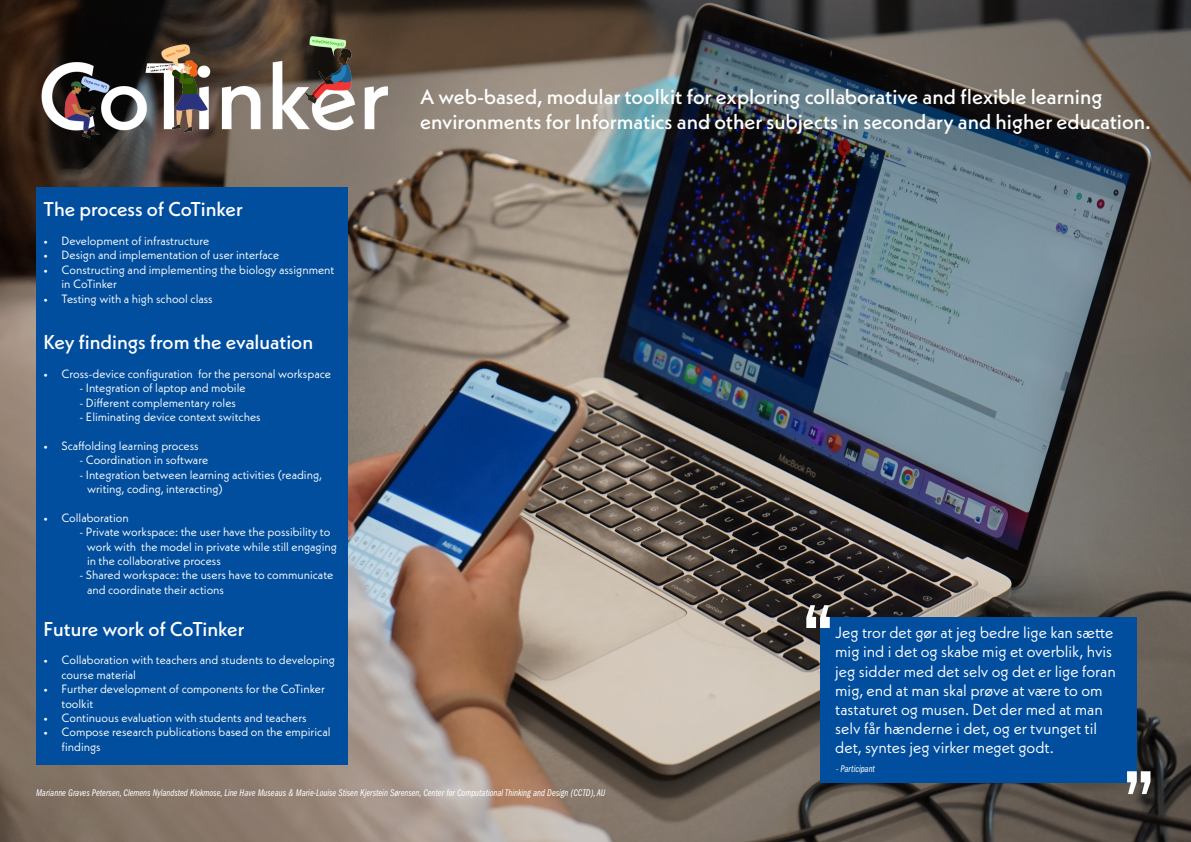
<style>
.page{position:relative;width:1191px;height:842px;background:#fff}
.page>*{position:absolute;margin:0;border:0;box-sizing:border-box;transform-origin:0 0}
.t1{font:100px "Franklin Gothic LT Pro Dm X Cm";color:#fff}
.t2{font:500 21px/25.2px "Neue Kabel";color:#fff}
.t3{font:500 20px "Neue Kabel";color:#fff}
.t4{font:16px/19.2px "Neue Kabel";color:#fff}
.t5{font:12px/14.4px "Neue Kabel";color:#fff}
.t6{font:10px "Franklin Gothic LT Pro Bk Cm It";color:#fff}
</style>
<div class="page">
<img style="left:0;top:0;width:1191px;height:842px">
<div style="left:36px;top:187px;width:311px;height:577px;background:#014e9f"></div>
<img style="left:38px;top:36px;width:350px;height:118px">
<div style="left:821px;top:617px;width:316px;height:165px;background:#014e9f"></div>
<p class="t3" style="left:44px;top:196px;width:201px">The process of CoTinker</p>
<p class="t5" style="left:44px;top:233px;width:167px">• Development of infrastructure</p>
<p class="t5" style="left:44px;top:248px;width:237px">• Design and implementation of user interface</p>
<p class="t5" style="left:62px;top:262px;width:274px;text-indent:-18px">• Constructing and implementing the biology assignment in CoTinker</p>
<p class="t5" style="left:44px;top:291px;width:171px">• Testing with a high school class</p>
<p class="t2" style="left:420px;top:84px;width:732px">A web-based, modular toolkit for exploring collaborative and flexible learning environments for Informatics and other subjects in secondary and higher education.</p>
<p class="t3" style="left:43px;top:329px;width:271px">Key findings from the evaluation</p>
<p class="t5" style="left:43px;top:366px;width:289px">• Cross-device configuration for the personal workspace</p>
<p class="t5" style="left:79px;top:381px;width:168px">- Integration of laptop and mobile</p>
<p class="t5" style="left:79px;top:395px;width:158px">- Different complementary roles</p>
<p class="t5" style="left:79px;top:409px;width:183px">- Eliminating device context switches</p>
<p class="t5" style="left:43px;top:438px;width:157px">• Scaffolding learning process</p>
<p class="t5" style="left:79px;top:453px;width:130px">- Coordination in software</p>
<p class="t5" style="left:87px;top:467px;width:236px;text-indent:-8px">- Integration between learning activities (reading, writing, coding, interacting)</p>
<p class="t5" style="left:43px;top:510px;width:87px">• Collaboration</p>
<p class="t5" style="left:87px;top:525px;width:251px;text-indent:-8px">- Private workspace: the user have the possibility to work with the model in private while still engaging in the collaborative process</p>
<p class="t5" style="left:87px;top:568px;width:248px;text-indent:-8px">- Shared workspace: the users have to communicate and coordinate their actions</p>
<p class="t3" style="left:44px;top:616px;width:202px">Future work of CoTinker</p>
<p class="t5" style="left:62px;top:653px;width:275px;text-indent:-18px">• Collaboration with teachers and students to developing course material</p>
<p class="t5" style="left:62px;top:682px;width:265px;text-indent:-18px">• Further development of components for the CoTinker toolkit</p>
<p class="t5" style="left:44px;top:710px;width:265px">• Continuous evaluation with students and teachers</p>
<p class="t5" style="left:62px;top:725px;width:270px;text-indent:-18px">• Compose research publications based on the empirical findings</p>
<p class="t6" style="left:36px;top:787px;width:571px">Marianne Graves Petersen, Clemens Nylandsted Klokmose, Line Have Museaus &amp; Marie-Louise Stisen Kjerstein Sørensen, Center for Computational Thinking and Design (CCTD), AU</p>
<p class="t1" style="left:802px;top:585px;width:34px">“</p>
<p class="t4" style="left:835px;top:623px;width:282px">Jeg tror det gør at jeg bedre lige kan sætte mig ind i det og skabe mig et overblik, hvis jeg sidder med det selv og det er lige foran mig, end at man skal prøve at være to om tastaturet og musen. Det der med at man selv får hænderne i det, og er tvunget til det, syntes jeg virker meget godt.</p>
<p class="t6" style="left:836px;top:763px;width:41px">- Participant</p>
<p class="t1" style="left:1155px;top:814px;width:34px;rotate:-180deg">“</p>
</div>
